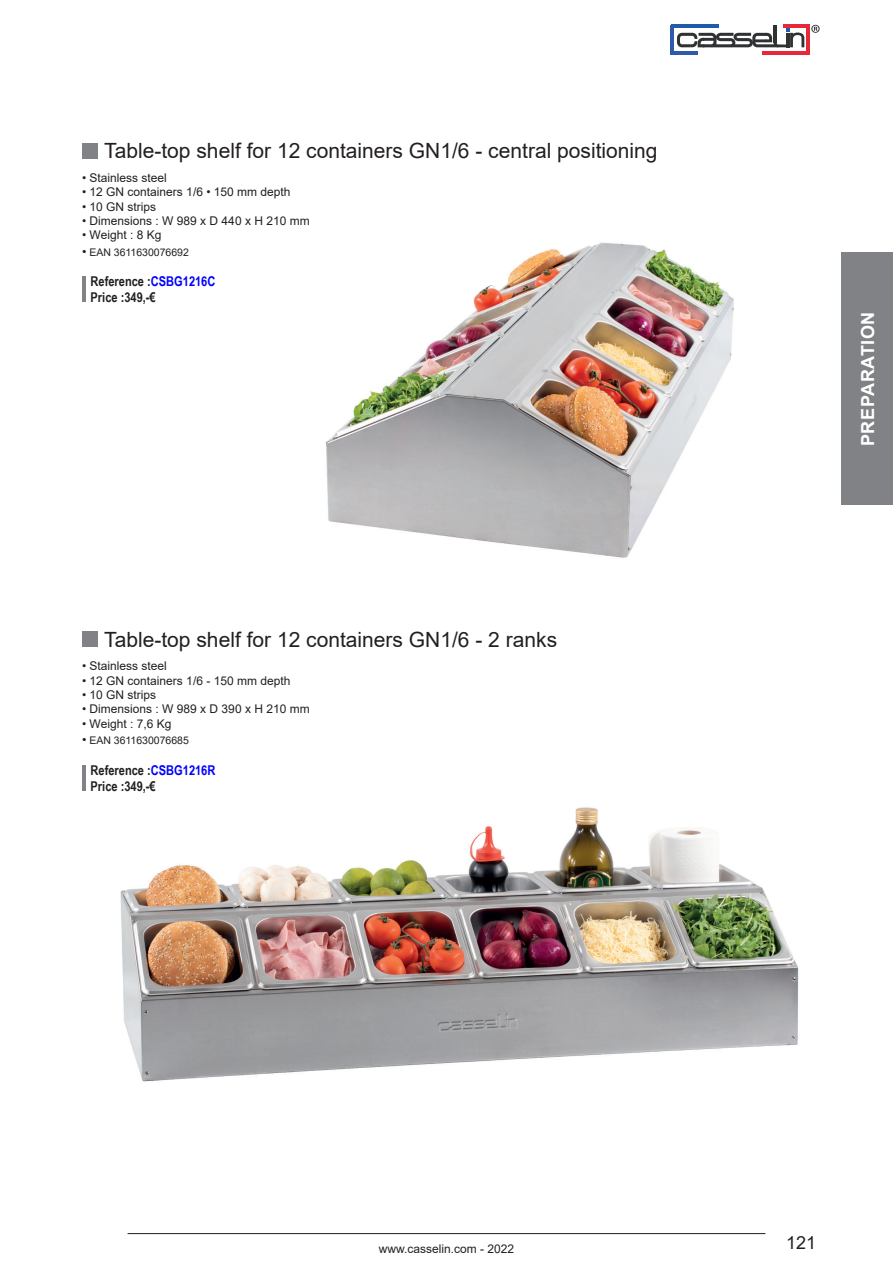
<style>
.page{position:relative;width:893px;height:1263px;background:#fff}
.page>*{position:absolute;margin:0;border:0;box-sizing:border-box;transform-origin:0 0}
.t1{font:21px "Arial";color:#231f20}
.t2{font:700 18px "Arial";letter-spacing:.035em;color:#fff}
.t3{font:18px "Arial";color:#231f20}
.t4{font:700 13.5px/16.2px "Arial Narrow";color:#231f20}
.t5{font:12px "Arial";color:#231f20}
.t6{font:10.5px "Arial";color:#231f20}
.s1{font-size:12.45px}
.s2{color:#00f}
</style>
<div class="page">
<hr style="left:128px;top:1233px;width:637px;height:1px;background:#231f20">
<hr style="left:774px;top:25px;width:3px;height:18px;background:#2f3133">
<hr style="left:671px;top:51px;width:26px;height:3px;background:#2f5aa9">
<hr style="left:762px;top:51px;width:48px;height:3px;background:#e6283b">
<hr style="left:807px;top:27px;width:3px;height:25px;background:#e6283b">
<svg style="left:811px;top:25px;width:9px;height:8px"></svg>
<hr style="left:783px;top:25px;width:27px;height:3px;background:#e6283b">
<svg style="left:677px;top:29px;width:127px;height:18px"></svg>
<hr style="left:671px;top:25px;width:47px;height:3px;background:#1e5baa">
<hr style="left:671px;top:25px;width:3px;height:29px;background:#2f5aa9">
<div style="left:842px;top:253px;width:51px;height:252px;background:#808285"></div>
<img style="left:325px;top:242px;width:409px;height:316px">
<hr style="left:82px;top:277px;width:3px;height:25px;background:#808285">
<div style="left:82px;top:143px;width:15px;height:15px;background:#808285"></div>
<hr style="left:82px;top:765px;width:3px;height:26px;background:#808285">
<div style="left:82px;top:632px;width:15px;height:15px;background:#808285"></div>
<img style="left:120px;top:807px;width:679px;height:275px">
<h1 class="t1" style="left:104px;top:137px;width:555px">Table-top shelf for 12 containers GN1/6 - central positioning</h1>
<p class="t5" style="left:82px;top:169px;width:86px">• Stainless steel</p>
<p class="t5" style="left:82px;top:184px;width:210px">• 12 GN containers 1/6 • 150 mm depth</p>
<p class="t5" style="left:82px;top:198px;width:76px">• 10 GN strips</p>
<p class="t5" style="left:82px;top:212px;width:229px">• Dimensions : W 989 x D 440 x H 210 mm</p>
<p class="t5" style="left:82px;top:227px;width:81px">• Weight : 8 Kg</p>
<p class="t6" style="left:82px;top:245px;width:108px"><span class="s1">•</span> EAN 3611630076692</p>
<p class="t4" style="left:91px;top:273px;width:126px">Reference :<span class="s2">CSBG1216C<br></span>Price :349,-€</p>
<h1 class="t1" style="left:104px;top:625px;width:454px">Table-top shelf for 12 containers GN1/6 - 2 ranks</h1>
<p class="t5" style="left:82px;top:658px;width:86px">• Stainless steel</p>
<p class="t5" style="left:82px;top:672px;width:210px">• 12 GN containers 1/6 - 150 mm depth</p>
<p class="t5" style="left:82px;top:686px;width:76px">• 10 GN strips</p>
<p class="t5" style="left:82px;top:701px;width:229px">• Dimensions : W 989 x D 390 x H 210 mm</p>
<p class="t5" style="left:82px;top:715px;width:91px">• Weight : 7,6 Kg</p>
<p class="t6" style="left:82px;top:733px;width:108px"><span class="s1">•</span> EAN 3611630076685</p>
<p class="t4" style="left:91px;top:761px;width:126px">Reference :<span class="s2">CSBG1216R<br></span>Price :349,-€</p>
<h2 class="t2" style="left:855px;top:446px;width:136px;rotate:-90deg">PREPARATION</h2>
<p class="t5" style="left:379px;top:1240px;width:137px">www.casselin.com - 2022</p>
<h2 class="t3" style="left:786px;top:1230px;width:32px">121</h2>
</div>
